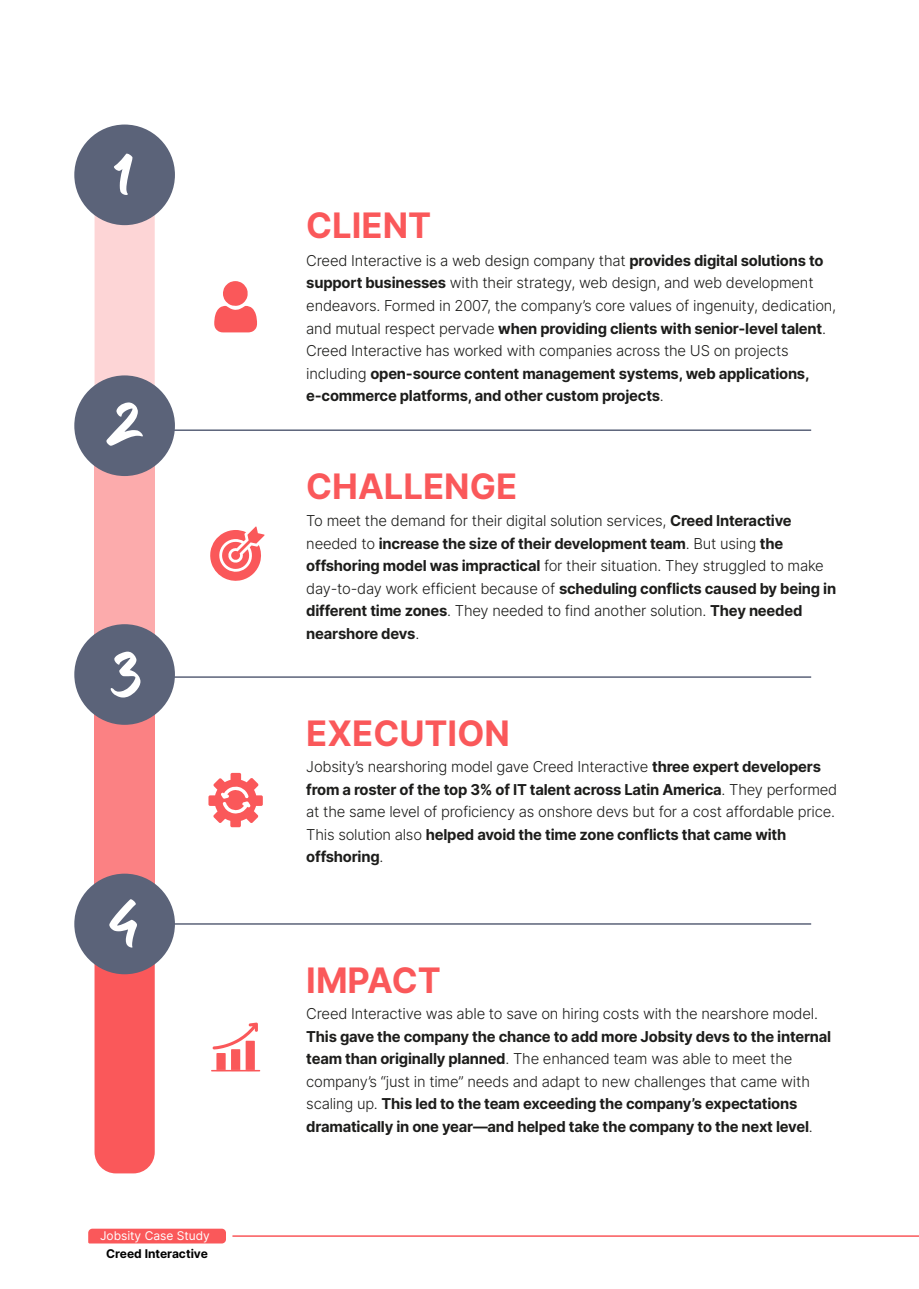
<style>
.page{position:relative;width:919px;height:1289px;background:#fff}
.page>*{position:absolute;margin:0;border:0;box-sizing:border-box;transform-origin:0 0}
.t1{font:61.5px "New Guthen Bloots";color:#fff}
.t2{font:700 35.1px "Inter";color:#fa585a}
.t3{font:300 15px/22.5px "Inter";letter-spacing:-.015em;color:#1d1d1b}
.t4{font:700 15px/22.5px "Inter";letter-spacing:-.015em;color:#1d1d1b}
.t5{font:12px "Inter";color:#fff}
.t6{font:700 12px "Inter";color:#000}
.s1{font-weight:700}
.s2{font-weight:300}
</style>
<div class="page">
<svg style="left:88px;top:1228px;width:138px;height:15px;background:#fa6062"></svg>
<hr style="left:232px;top:1235px;width:686px;height:1px;background:#fa585a">
<hr style="left:125px;top:429px;width:686px;height:2px;background:#5b6379">
<hr style="left:125px;top:676px;width:686px;height:2px;background:#5b6379">
<hr style="left:125px;top:923px;width:686px;height:1px;background:#5b6379">
<div style="left:94px;top:964px;width:61px;height:209px;background:#fa585a"></div>
<div style="left:94px;top:674px;width:61px;height:250px;background:#fb8183"></div>
<div style="left:94px;top:425px;width:61px;height:249px;background:#fcabac"></div>
<div style="left:94px;top:215px;width:61px;height:170px;background:#fdd5d6"></div>
<div style="left:74px;top:124px;width:101px;height:101px;background:#5b6379;border-radius:50%"></div>
<svg style="left:214px;top:281px;width:43px;height:51px"></svg>
<div style="left:74px;top:375px;width:101px;height:101px;background:#5b6379;border-radius:50%"></div>
<svg style="left:210px;top:526px;width:55px;height:55px"></svg>
<div style="left:74px;top:624px;width:101px;height:100px;background:#5b6379;border-radius:50%"></div>
<svg style="left:208px;top:773px;width:55px;height:54px"></svg>
<svg style="left:211px;top:1022px;width:49px;height:49px"></svg>
<div style="left:74px;top:873px;width:101px;height:101px;background:#5b6379;border-radius:50%"></div>
<h1 class="t1" style="left:115px;top:138px;width:19px">1</h1>
<h1 class="t1" style="left:114px;top:385px;width:28px">2</h1>
<h1 class="t1" style="left:114px;top:633px;width:28px">3</h1>
<h1 class="t1" style="left:111px;top:887px;width:28px">4</h1>
<p class="t5" style="left:100px;top:1226px;width:111px">Jobsity Case Study</p>
<p class="t6" style="left:106px;top:1244px;width:103px">Creed Interactive</p>
<h2 class="t2" style="left:306px;top:199px;width:126px">CLIENT</h2>
<p class="t3" style="left:306px;top:249px;width:531px">Creed Interactive is a web design company that <span class="s1">provides digital solutions to support businesses</span> with their strategy, web design, and web development endeavors. Formed in 2007, the company’s core values of ingenuity, dedication, and mutual respect pervade <span class="s1">when providing clients with senior-level talent</span>.<br>Creed Interactive has worked with companies across the US on projects including <span class="s1">open-source content management systems, web applications, e-commerce platforms, and other custom projects</span>.</p>
<h2 class="t2" style="left:306px;top:460px;width:212px">CHALLENGE</h2>
<p class="t3" style="left:306px;top:509px;width:531px">To meet the demand for their digital solution services, <span class="s1">Creed Interactive </span>needed to <span class="s1">increase the size of their development team</span>. But using <span class="s1">the offshoring model was impractical</span> for their situation. They struggled to make day-to-day work efficient because of <span class="s1">scheduling conflicts caused by being in different time zones</span>. They needed to find another solution. <span class="s1">They needed nearshore devs</span>.</p>
<h2 class="t2" style="left:306px;top:707px;width:205px">EXECUTION</h2>
<p class="t3" style="left:306px;top:755px;width:532px">Jobsity’s nearshoring model gave Creed Interactive <span class="s1">three expert developers from a roster of the top 3% of IT talent across Latin America</span>. They performed at the same level of proficiency as onshore devs but for a cost affordable price.<br>This solution also <span class="s1">helped avoid the time zone conflicts that came with offshoring</span>.</p>
<h2 class="t2" style="left:306px;top:954px;width:136px">IMPACT</h2>
<p class="t3" style="left:306px;top:1001px;width:513px">Creed Interactive was able to save on hiring costs with the nearshore model.</p>
<p class="t4" style="left:306px;top:1024px;width:526px">This gave the company the chance to add more Jobsity devs to the internal team than originally planned<span class="s2">. The enhanced team was able to meet the company’s “just in time” needs and adapt to new challenges that came with scaling up.</span> This led to the team exceeding the company’s expectations dramatically in one year—and helped take the company to the next level<span class="s2">.</span></p>
</div>
